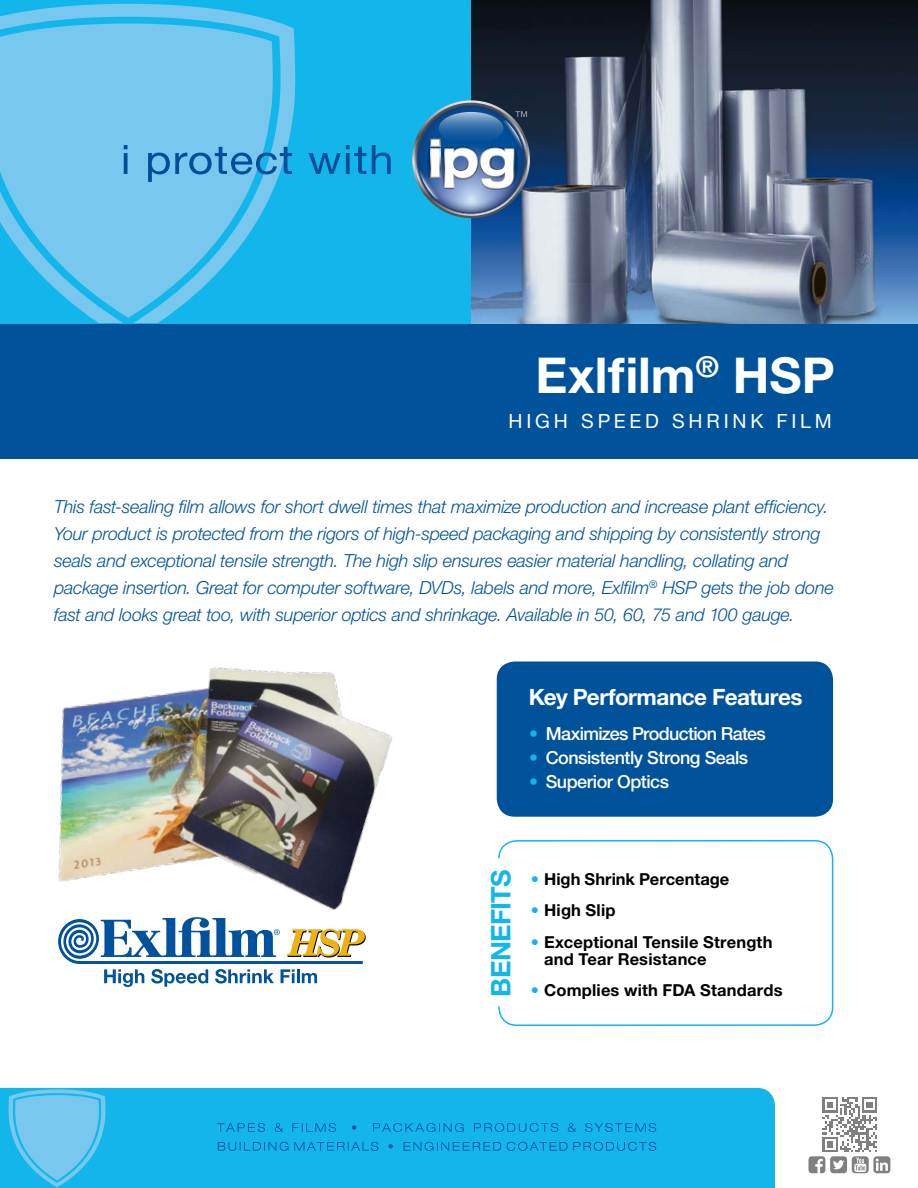
<style>
.page{position:relative;width:918px;height:1188px;background:#fff}
.page>*{position:absolute;margin:0;border:0;box-sizing:border-box;transform-origin:0 0}
.t1{font:700 49.5px "Helvetica Neue";letter-spacing:.005em;color:#fff}
.t2{font:700 27px "Helvetica Neue";letter-spacing:-.025em;color:#13b6ea}
.t3{font:700 22.5px "Helvetica Neue";letter-spacing:-.02em;color:#fff}
.t4{font:19.5px "Helvetica Neue";letter-spacing:.195em;color:#fff}
.t5{font:italic 300 18px/27px "Helvetica Neue";letter-spacing:-.015em;color:#00539b}
.t6{font:500 18px "Helvetica Neue";letter-spacing:-.03em;color:#fff}
.t7{font:700 16.5px/17.2px "Helvetica Neue";letter-spacing:.01em;color:#000}
.s1{color:#13b6ea}
</style>
<div class="page">
<div style="left:0;top:0;width:918px;height:324px;background:#13b6ea"></div>
<svg style="left:0;top:4px;width:296px;height:318px"></svg>
<svg style="left:0;top:24px;width:273px;height:294px;fill:#77c7ef"></svg>
<img style="left:471px;top:0;width:447px;height:324px">
<div style="left:0;top:324px;width:918px;height:135px;background:#00539b"></div>
<img style="left:58px;top:667px;width:334px;height:244px">
<svg style="left:58px;top:917px;width:308px;height:70px"></svg>
<div style="left:498px;top:840px;width:335px;height:186px;border:2px solid #13b6ea;border-radius:18px"></div>
<svg style="left:498px;top:858px;width:3px;height:149px"></svg>
<div style="left:497px;top:662px;width:336px;height:155px;background:#00539b;border-radius:18px"></div>
<img style="left:412px;top:103px;width:123px;height:120px">
<svg style="left:124px;top:153px;width:4px;height:21px"></svg>
<svg style="left:124px;top:145px;width:4px;height:4px"></svg>
<svg style="left:148px;top:147px;width:144px;height:35px;background:#4fa6d8"></svg>
<svg style="left:309px;top:145px;width:57px;height:29px"></svg>
<svg style="left:372px;top:145px;width:19px;height:29px"></svg>
<div style="left:0;top:1088px;width:775px;height:100px;background:#13b6ea"></div>
<svg style="left:8px;top:1089px;width:98px;height:98px;background:#56c1ed"></svg>
<svg style="left:218px;top:1142px;width:438px;height:9px;background:#0e9fd8"></svg>
<svg style="left:217px;top:1123px;width:439px;height:9px;background:#0fa2da"></svg>
<svg style="left:808px;top:1097px;width:82px;height:77px"></svg>
<h1 class="t1" style="left:536px;top:345px;width:301px">Exlfilm<sup>®</sup> HSP</h1>
<p class="t4" style="left:509px;top:407px;width:325px">HIGH SPEED SHRINK FILM</p>
<p class="t5" style="left:54px;top:493px;width:781px">This fast-sealing film allows for short dwell times that maximize production and increase plant efficiency.<br>Your product is protected from the rigors of high-speed packaging and shipping by consistently strong seals and exceptional tensile strength. The high slip ensures easier material handling, collating and package insertion. Great for computer software, DVDs, labels and more, Exlfilm<sup>®</sup> HSP gets the job done fast and looks great too, with superior optics and shrinkage. Available in 50, 60, 75 and 100 gauge.</p>
<p class="t3" style="left:529px;top:683px;width:275px">Key Performance Features</p>
<p class="t6" style="left:529px;top:722px;width:238px"><span class="s1">•</span> Maximizes Production Rates</p>
<p class="t6" style="left:529px;top:746px;width:220px"><span class="s1">•</span> Consistently Strong Seals</p>
<p class="t6" style="left:529px;top:770px;width:141px"><span class="s1">•</span> Superior Optics</p>
<h2 class="t2" style="left:484px;top:997px;width:129px;rotate:-90deg">BENEFITS</h2>
<p class="t7" style="left:531px;top:870px;width:200px"><span class="s1">•</span> High Shrink Percentage</p>
<p class="t7" style="left:531px;top:901px;width:86px"><span class="s1">•</span> High Slip</p>
<p class="t7" style="left:544px;top:933px;width:230px;text-indent:-13px"><span class="s1">•</span> Exceptional Tensile Strength and Tear Resistance</p>
<p class="t7" style="left:531px;top:981px;width:253px"><span class="s1">•</span> Complies with FDA Standards</p>
</div>
